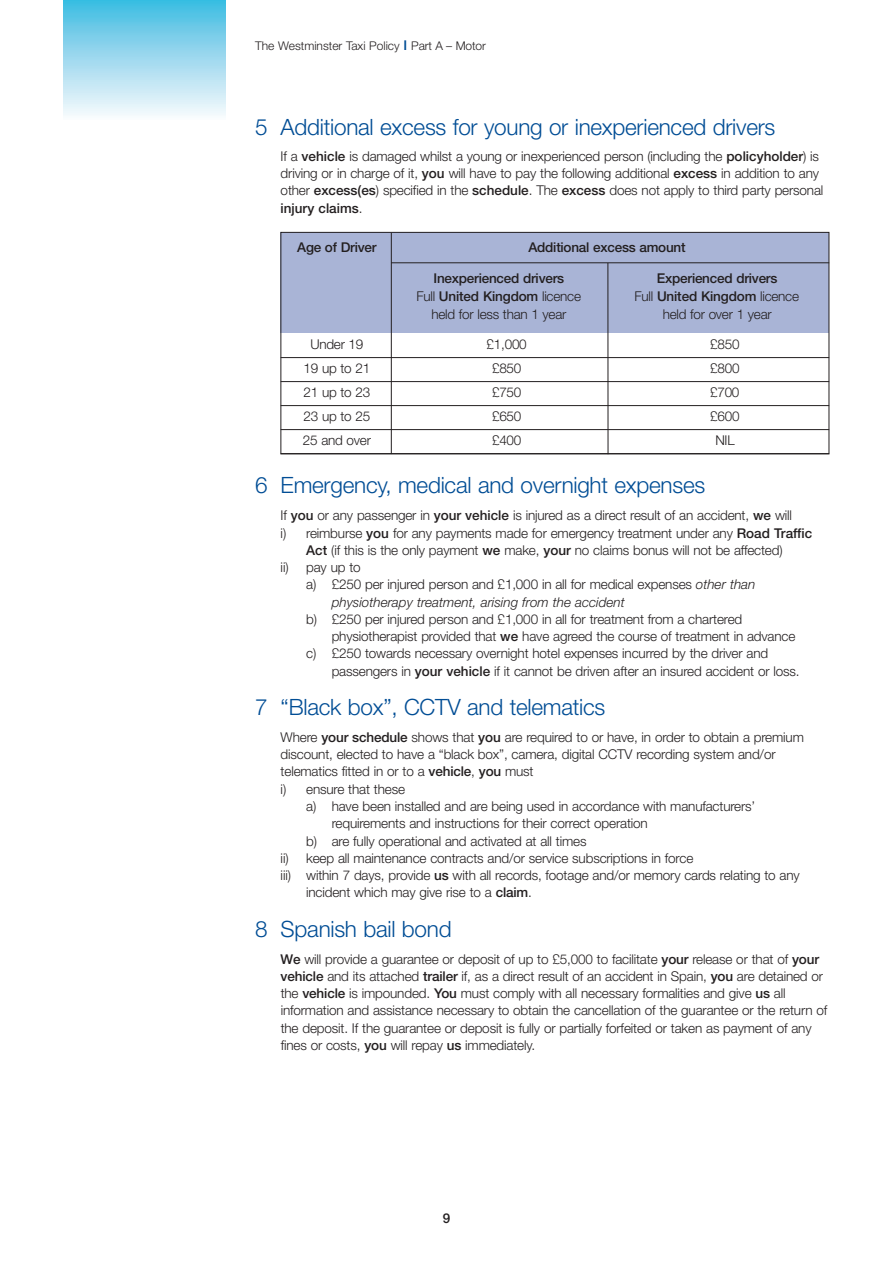
<style>
.page{position:relative;width:893px;height:1263px;background:#fff}
.page>*{position:absolute;margin:0;border:0;box-sizing:border-box;transform-origin:0 0}
.t1{font:300 22.5px "Helvetica Neue";letter-spacing:-.01em;color:#014d95}
.t2{font:300 13.5px/17.2px "Helvetica Neue";letter-spacing:-.01em;color:#231f20}
.t3{font:500 13.5px "Helvetica Neue";letter-spacing:-.015em;color:#231f20}
.t4{font:italic 300 13.5px "Helvetica Neue";color:#231f20}
.t5{font:300 12px "Helvetica Neue";color:#231f20}
.s1{font-weight:500;font-size:13.5px;color:#014d95}
.s2{font-weight:500}
.s3{font-weight:300}
.s4{font-style:italic}
</style>
<div class="page">
<div style="left:64px;top:0;width:161px;height:119px;background:linear-gradient(to bottom,#3fbbe1,#fcfafd)"></div>
<div style="left:281px;top:232px;width:548px;height:100px;background:#a9b4d6"></div>
<hr style="left:391px;top:233px;width:1px;height:221px;background:#231f20">
<hr style="left:608px;top:263px;width:1px;height:191px;background:#231f20">
<hr style="left:391px;top:263px;width:438px;height:1px;background:#231f20">
<hr style="left:281px;top:357px;width:548px;height:1px;background:#231f20">
<hr style="left:281px;top:381px;width:548px;height:1px;background:#231f20">
<hr style="left:281px;top:405px;width:548px;height:1px;background:#231f20">
<hr style="left:281px;top:429px;width:548px;height:1px;background:#231f20">
<div style="left:281px;top:232px;width:548px;height:222px;border:1px solid #231f20"></div>
<p class="t5" style="left:255px;top:41px;width:232px">The Westminster Taxi Policy <span class="s1">I</span> Part A – Motor</p>
<h1 class="t1" style="left:255px;top:119px;width:522px">5 Additional excess for young or inexperienced drivers</h1>
<p class="t2" style="left:281px;top:149px;width:544px">If a <span class="s2">vehicle</span> is damaged whilst a young or inexperienced person (including the <span class="s2">policyholder</span>) is driving or in charge of it, <span class="s2">you</span> will have to pay the following additional <span class="s2">excess</span> in addition to any other <span class="s2">excess(es</span>) specified in the <span class="s2">schedule</span>. The <span class="s2">excess</span> does not apply to third party personal <span class="s2">injury claims</span>.</p>
<p class="t3" style="left:297px;top:242px;width:81px">Age of Driver</p>
<p class="t3" style="left:528px;top:242px;width:159px">Additional excess amount</p>
<p class="t3" style="left:434px;top:273px;width:132px">Inexperienced drivers</p>
<p class="t3" style="left:657px;top:273px;width:122px">Experienced drivers</p>
<p class="t3" style="left:416px;top:291px;width:166px"><span class="s3">Full</span> United Kingdom <span class="s3">licence</span></p>
<p class="t3" style="left:634px;top:291px;width:166px"><span class="s3">Full</span> United Kingdom <span class="s3">licence</span></p>
<p class="t2" style="left:431px;top:307px;width:136px">held for less than 1 year</p>
<p class="t2" style="left:663px;top:307px;width:110px">held for over 1 year</p>
<p class="t2" style="left:310px;top:337px;width:55px">Under 19</p>
<p class="t2" style="left:487px;top:337px;width:42px">£1,000</p>
<p class="t2" style="left:710px;top:337px;width:31px">£850</p>
<p class="t2" style="left:304px;top:361px;width:68px">19 up to 21</p>
<p class="t2" style="left:492px;top:361px;width:31px">£850</p>
<p class="t2" style="left:710px;top:361px;width:31px">£800</p>
<p class="t2" style="left:304px;top:385px;width:68px">21 up to 23</p>
<p class="t2" style="left:492px;top:385px;width:31px">£750</p>
<p class="t2" style="left:710px;top:385px;width:31px">£700</p>
<p class="t2" style="left:304px;top:409px;width:68px">23 up to 25</p>
<p class="t2" style="left:492px;top:409px;width:31px">£650</p>
<p class="t2" style="left:710px;top:409px;width:31px">£600</p>
<p class="t2" style="left:303px;top:433px;width:70px">25 and over</p>
<p class="t2" style="left:492px;top:433px;width:31px">£400</p>
<p class="t2" style="left:715px;top:433px;width:21px">NIL</p>
<h1 class="t1" style="left:255px;top:477px;width:452px">6 Emergency, medical and overnight expenses</h1>
<p class="t2" style="left:281px;top:508px;width:513px">If <span class="s2">you</span> or any passenger in <span class="s2">your vehicle</span> is injured as a direct result of an accident, <span class="s2">we</span> will</p>
<p class="t2" style="left:281px;top:525px;width:533px">i) reimburse <span class="s2">you</span> for any payments made for emergency treatment under any <span class="s2">Road Traffic</span></p>
<p class="t2" style="left:306px;top:543px;width:478px"><span class="s2">Act</span> (if this is the only payment <span class="s2">we</span> make, <span class="s2">your</span> no claims bonus will not be affected)</p>
<p class="t2" style="left:281px;top:560px;width:82px">ii) pay up to</p>
<p class="t2" style="left:306px;top:577px;width:451px">a) £250 per injured person and £1,000 in all for medical expenses <span class="s4">other than</span></p>
<p class="t4" style="left:332px;top:597px;width:295px">physiotherapy treatment, arising from the accident</p>
<p class="t2" style="left:306px;top:612px;width:438px">b) £250 per injured person and £1,000 in all for treatment from a chartered</p>
<p class="t2" style="left:332px;top:629px;width:465px">physiotherapist provided that <span class="s2">we</span> have agreed the course of treatment in advance</p>
<p class="t2" style="left:306px;top:646px;width:464px">c) £250 towards necessary overnight hotel expenses incurred by the driver and</p>
<p class="t2" style="left:332px;top:663px;width:469px">passengers in <span class="s2">your vehicle</span> if it cannot be driven after an insured accident or loss.</p>
<h1 class="t1" style="left:255px;top:699px;width:352px">7 “Black box”, CCTV and telematics</h1>
<p class="t2" style="left:281px;top:730px;width:525px">Where <span class="s2">your schedule</span> shows that <span class="s2">you</span> are required to or have, in order to obtain a premium</p>
<p class="t2" style="left:281px;top:747px;width:496px">discount, elected to have a “black box”, camera, digital CCTV recording system and/or</p>
<p class="t2" style="left:281px;top:764px;width:254px">telematics fitted in or to a <span class="s2">vehicle</span>, <span class="s2">you</span> must</p>
<p class="t2" style="left:281px;top:781px;width:126px">i) ensure that these</p>
<p class="t2" style="left:306px;top:799px;width:451px">a) have been installed and are being used in accordance with manufacturers’</p>
<p class="t2" style="left:332px;top:816px;width:318px">requirements and instructions for their correct operation</p>
<p class="t2" style="left:306px;top:833px;width:282px">b) are fully operational and activated at all times</p>
<p class="t2" style="left:281px;top:850px;width:414px">ii) keep all maintenance contracts and/or service subscriptions in force</p>
<p class="t2" style="left:281px;top:868px;width:521px">iii) within 7 days, provide <span class="s2">us</span> with all records, footage and/or memory cards relating to any</p>
<p class="t2" style="left:306px;top:885px;width:227px">incident which may give rise to a <span class="s2">claim</span>.</p>
<h1 class="t1" style="left:255px;top:920px;width:198px">8 Spanish bail bond</h1>
<p class="t2" style="left:281px;top:951px;width:548px"><span class="s2">We</span> will provide a guarantee or deposit of up to £5,000 to facilitate <span class="s2">your</span> release or that of <span class="s2">your vehicle</span> and its attached <span class="s2">trailer</span> if, as a direct result of an accident in Spain, <span class="s2">you</span> are detained or the <span class="s2">vehicle</span> is impounded. <span class="s2">You</span> must comply with all necessary formalities and give <span class="s2">us</span> all information and assistance necessary to obtain the cancellation of the guarantee or the return of the deposit. If the guarantee or deposit is fully or partially forfeited or taken as payment of any fines or costs, <span class="s2">you</span> will repay <span class="s2">us</span> immediately.</p>
<p class="t3" style="left:443px;top:1213px;width:9px">9</p>
</div>
